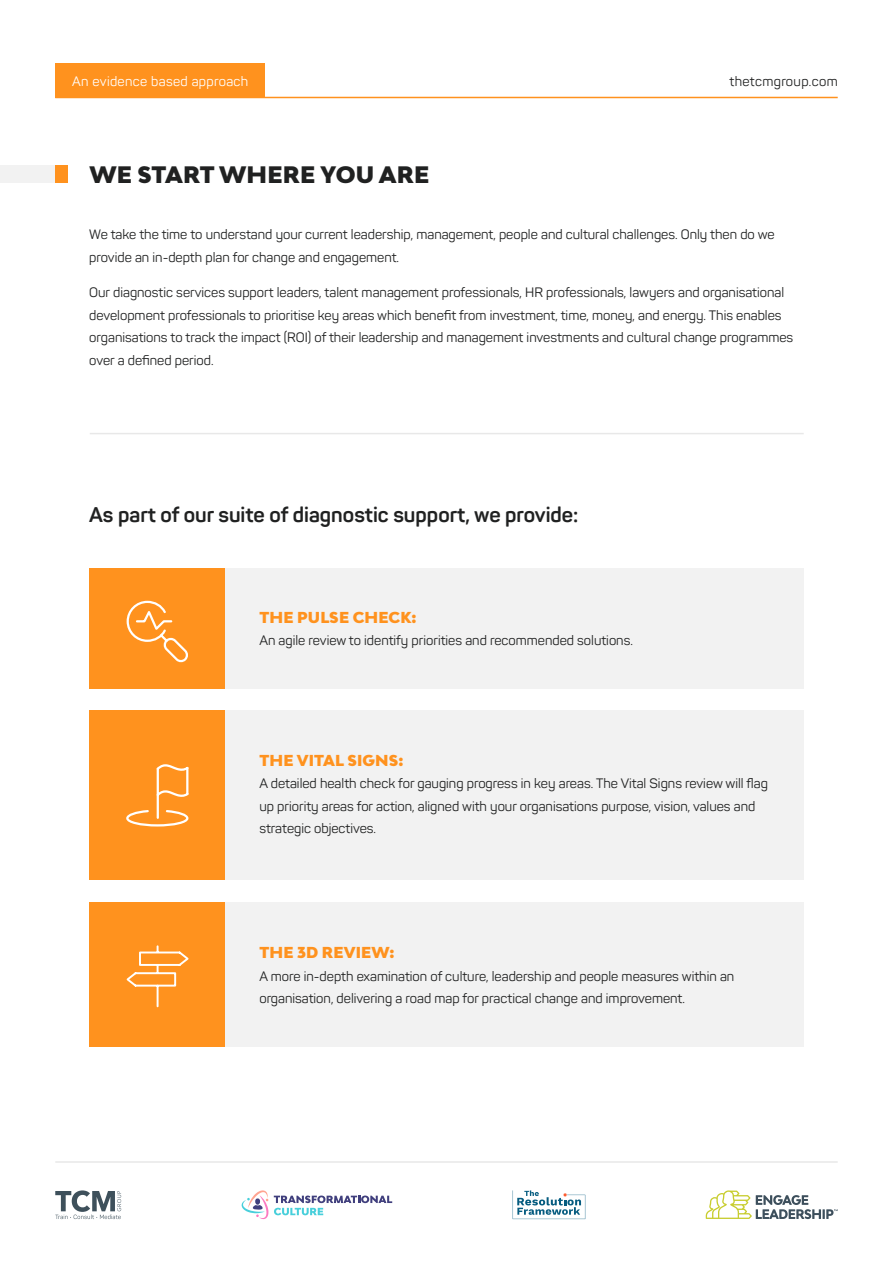
<style>
.page{position:relative;width:893px;height:1263px;background:#fff}
.page>*{position:absolute;margin:0;border:0;box-sizing:border-box;transform-origin:0 0}
.t1{font:900 22.5px "Bw Modelica";letter-spacing:.01em;color:#202121}
.t2{font:700 21px "Panton";color:#202121}
.t3{font:900 15px "Bw Modelica";letter-spacing:.01em;color:#ff921e}
.t4{font:13.5px/22.5px "Panton";color:#202121}
.t5{font:13.5px "Panton";letter-spacing:.025em;color:#fff}
.t6{font:13.5px "Panton";letter-spacing:.025em;color:#202121}
</style>
<div class="page">
<hr style="left:55px;top:97px;width:783px;height:1px;background:#ff921e">
<div style="left:0;top:166px;width:55px;height:17px;background:#f2f2f2"></div>
<div style="left:55px;top:166px;width:13px;height:17px;background:#ff921e"></div>
<hr style="left:90px;top:433px;width:714px;height:1px;background:#e8e8e8">
<div style="left:89px;top:568px;width:136px;height:120px;background:#ff921e"></div>
<div style="left:89px;top:711px;width:136px;height:169px;background:#ff921e"></div>
<div style="left:89px;top:902px;width:136px;height:145px;background:#ff921e"></div>
<div style="left:225px;top:568px;width:579px;height:120px;background:#f2f2f2"></div>
<div style="left:225px;top:711px;width:579px;height:169px;background:#f2f2f2"></div>
<div style="left:225px;top:902px;width:579px;height:145px;background:#f2f2f2"></div>
<svg style="left:126px;top:600px;width:62px;height:63px"></svg>
<svg style="left:126px;top:764px;width:63px;height:63px"></svg>
<svg style="left:126px;top:945px;width:63px;height:63px"></svg>
<svg style="left:706px;top:1190px;width:132px;height:29px"></svg>
<svg style="left:274px;top:1195px;width:118px;height:20px"></svg>
<svg style="left:242px;top:1190px;width:26px;height:29px"></svg>
<svg style="left:513px;top:1190px;width:72px;height:29px"></svg>
<hr style="left:55px;top:1161px;width:783px;height:2px;background:#e8e8e8">
<svg style="left:55px;top:1190px;width:66px;height:29px"></svg>
<div style="left:55px;top:64px;width:210px;height:34px;background:#ff921e"></div>
<p class="t5" style="left:72px;top:73px;width:178px">An evidence based approach</p>
<h1 class="t1" style="left:89px;top:160px;width:342px">WE START WHERE YOU ARE</h1>
<p class="t6" style="left:729px;top:73px;width:110px">thetcmgroup.com</p>
<p class="t4" style="left:89px;top:223px;width:687px">We take the time to understand your current leadership, management, people and cultural challenges. Only then do we provide an in-depth plan for change and engagement.</p>
<p class="t4" style="left:89px;top:281px;width:705px">Our diagnostic services support leaders, talent management professionals, HR professionals, lawyers and organisational development professionals to prioritise key areas which benefit from investment, time, money, and energy. This enables organisations to track the impact (ROI) of their leadership and management investments and cultural change programmes over a defined period.</p>
<h2 class="t2" style="left:89px;top:502px;width:491px">As part of our suite of diagnostic support, we provide:</h2>
<p class="t3" style="left:259px;top:608px;width:159px">THE PULSE CHECK:</p>
<p class="t4" style="left:259px;top:629px;width:375px">An agile review to identify priorities and recommended solutions.</p>
<p class="t3" style="left:259px;top:750px;width:145px">THE VITAL SIGNS:</p>
<p class="t4" style="left:259px;top:772px;width:510px">A detailed health check for gauging progress in key areas. The Vital Signs review will flag up priority areas for action, aligned with your organisations purpose, vision, values and strategic objectives.</p>
<p class="t3" style="left:259px;top:943px;width:137px">THE 3D REVIEW:</p>
<p class="t4" style="left:259px;top:965px;width:476px">A more in-depth examination of culture, leadership and people measures within an organisation, delivering a road map for practical change and improvement.</p>
</div>
